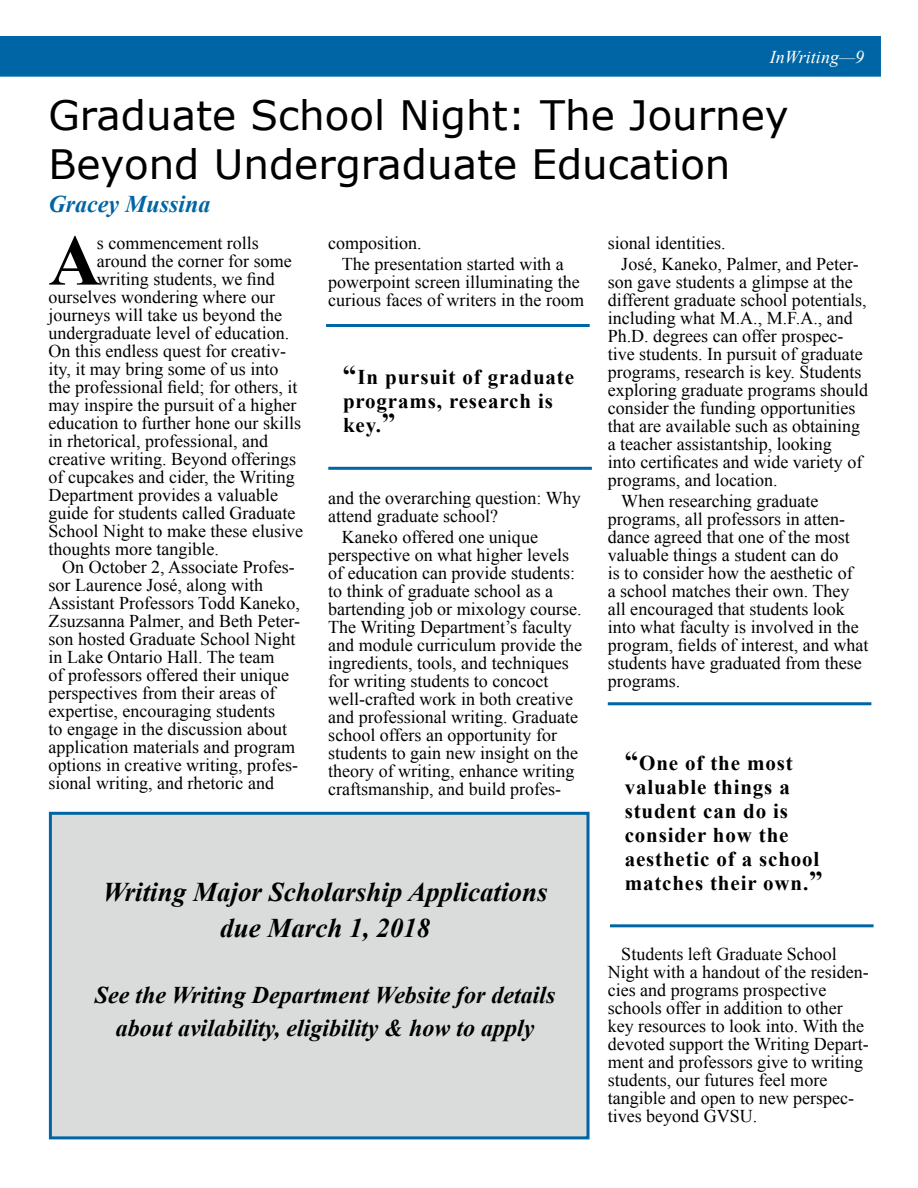
<style>
.page{position:relative;width:918px;height:1188px;background:#fff}
.page>*{position:absolute;margin:0;border:0;box-sizing:border-box;transform-origin:0 0}
.t1{font:700 72.3px "Times New Roman";color:#000}
.t2{font:40.5px/48.6px "Verdana";color:#000}
.t3{font:italic 700 27px/36px "Times New Roman";color:#000;text-align:center}
.t4{font:italic 700 24px/33px "Times New Roman";color:#000;text-align:center}
.t5{font:italic 700 24px "Times New Roman";color:#0065a4}
.t6{font:700 21px/24px "Times New Roman";letter-spacing:.04em;color:#000}
.t7{font:18px/18px "Times New Roman";color:#000}
.t8{font:italic 18px "Times New Roman";color:#fff}
.s1{font-size:27px}
</style>
<div class="page">
<div style="left:0;top:36px;width:881px;height:41px;background:#0065a4"></div>
<hr style="left:326px;top:324px;width:264px;height:3px;background:#0065a4">
<hr style="left:328px;top:467px;width:264px;height:3px;background:#0065a4">
<div style="left:50px;top:813px;width:538px;height:325px;background:#dadbdb"></div>
<div style="left:49px;top:812px;width:541px;height:327px;border:3px solid #0065a4"></div>
<hr style="left:608px;top:702px;width:263px;height:3px;background:#0065a4">
<hr style="left:610px;top:924px;width:264px;height:3px;background:#0065a4">
<p class="t8" style="left:770px;top:47px;width:96px">InWriting—9</p>
<h2 class="t2" style="left:49px;top:90px;width:742px">Graduate School Night: The Journey<br>Beyond Undergraduate Education</h2>
<h3 class="t5" style="left:49px;top:191px;width:163px">Gracey Mussina</h3>
<h1 class="t1" style="left:49px;top:220px;width:54px">A</h1>
<p class="t7" style="left:97px;top:234px;width:163px">s commencement rolls</p>
<p class="t7" style="left:97px;top:252px;width:196px">around the corner for some</p>
<p class="t7" style="left:97px;top:270px;width:180px">writing students, we find</p>
<p class="t7" style="left:49px;top:288px;width:228px">ourselves wondering where our</p>
<p class="t7" style="left:49px;top:306px;width:235px">journeys will take us beyond the</p>
<p class="t7" style="left:49px;top:324px;width:242px">undergraduate level of education.</p>
<p class="t7" style="left:49px;top:342px;width:239px">On this endless quest for creativ-</p>
<p class="t7" style="left:49px;top:360px;width:231px">ity, it may bring some of us into</p>
<p class="t7" style="left:49px;top:378px;width:250px">the professional field; for others, it</p>
<p class="t7" style="left:49px;top:396px;width:249px">may inspire the pursuit of a higher</p>
<p class="t7" style="left:49px;top:414px;width:254px">education to further hone our skills</p>
<p class="t7" style="left:49px;top:432px;width:221px">in rhetorical, professional, and</p>
<p class="t7" style="left:49px;top:450px;width:249px">creative writing. Beyond offerings</p>
<p class="t7" style="left:49px;top:468px;width:248px">of cupcakes and cider, the Writing</p>
<p class="t7" style="left:49px;top:486px;width:231px">Department provides a valuable</p>
<p class="t7" style="left:49px;top:504px;width:248px">guide for students called Graduate</p>
<p class="t7" style="left:49px;top:522px;width:256px">School Night to make these elusive</p>
<p class="t7" style="left:49px;top:540px;width:172px">thoughts more tangible.</p>
<p class="t7" style="left:62px;top:558px;width:234px">On October 2, Associate Profes-</p>
<p class="t7" style="left:49px;top:576px;width:216px">sor Laurence José, along with</p>
<p class="t7" style="left:49px;top:594px;width:253px">Assistant Professors Todd Kaneko,</p>
<p class="t7" style="left:49px;top:612px;width:253px">Zsuzsanna Palmer, and Beth Peter-</p>
<p class="t7" style="left:49px;top:630px;width:248px">son hosted Graduate School Night</p>
<p class="t7" style="left:49px;top:648px;width:227px">in Lake Ontario Hall. The team</p>
<p class="t7" style="left:49px;top:666px;width:242px">of professors offered their unique</p>
<p class="t7" style="left:49px;top:684px;width:228px">perspectives from their areas of</p>
<p class="t7" style="left:49px;top:702px;width:228px">expertise, encouraging students</p>
<p class="t7" style="left:49px;top:720px;width:240px">to engage in the discussion about</p>
<p class="t7" style="left:49px;top:738px;width:248px">application materials and program</p>
<p class="t7" style="left:49px;top:756px;width:251px">options in creative writing, profes-</p>
<p class="t7" style="left:49px;top:774px;width:227px">sional writing, and rhetoric and</p>
<p class="t7" style="left:342px;top:232px;width:224px;line-height:21px;text-indent:-14px">composition.<br>The presentation started with a</p>
<p class="t7" style="left:328px;top:273px;width:258px">powerpoint screen illuminating the curious faces of writers in the room</p>
<p class="t6" style="left:343px;top:365px;width:233px"><span class="s1">“</span>In pursuit of graduate programs, research is key.<span class="s1">”</span></p>
<p class="t7" style="left:328px;top:489px;width:254px">and the overarching question: Why attend graduate school?</p>
<p class="t7" style="left:328px;top:528px;width:255px;text-indent:14px">Kaneko offered one unique perspective on what higher levels of education can provide students: to think of graduate school as a bartending job or mixology course.<br>The Writing Department’s faculty and module curriculum provide the ingredients, tools, and techniques for writing students to concoct well-crafted work in both creative and professional writing. Graduate school offers an opportunity for students to gain new insight on the theory of writing, enhance writing craftsmanship, and build profes-</p>
<h3 class="t3" style="left:103px;top:874px;width:446px">Writing Major Scholarship Applications due March 1, 2018</h3>
<h3 class="t4" style="left:95px;top:978px;width:462px">See the Writing Department Website for details about avilability, eligibility &amp; how to apply</h3>
<p class="t7" style="left:621px;top:232px;width:239px;line-height:21px;text-indent:-14px">sional identities.<br>José, Kaneko, Palmer, and Peter-</p>
<p class="t7" style="left:608px;top:273px;width:262px">son gave students a glimpse at the different graduate school potentials, including what M.A., M.F.A., and Ph.D. degrees can offer prospec&shy;tive students. In pursuit of graduate programs, research is key. Students exploring graduate programs should consider the funding opportunities that are available such as obtaining a teacher assistantship, looking<br>into certificates and wide variety of programs, and location.</p>
<p class="t7" style="left:608px;top:492px;width:262px;text-indent:14px">When researching graduate programs, all professors in atten&shy;dance agreed that one of the most valuable things a student can do<br>is to consider how the aesthetic of<br>a school matches their own. They all encouraged that students look into what faculty is involved in the program, fields of interest, and what students have graduated from these programs.</p>
<p class="t6" style="left:625px;top:751px;width:199px"><span class="s1">“</span>One of the most valuable things a student can do is consider how the aesthetic of a school matches their own.<span class="s1">”</span></p>
<p class="t7" style="left:608px;top:945px;width:263px;text-indent:14px">Students left Graduate School<br>Night with a handout of the residen&shy;cies and programs prospective schools offer in addition to other key resources to look into. With the devoted support the Writing Depart&shy;ment and professors give to writing students, our futures feel more tangible and open to new perspec&shy;tives beyond GVSU.</p>
</div>
